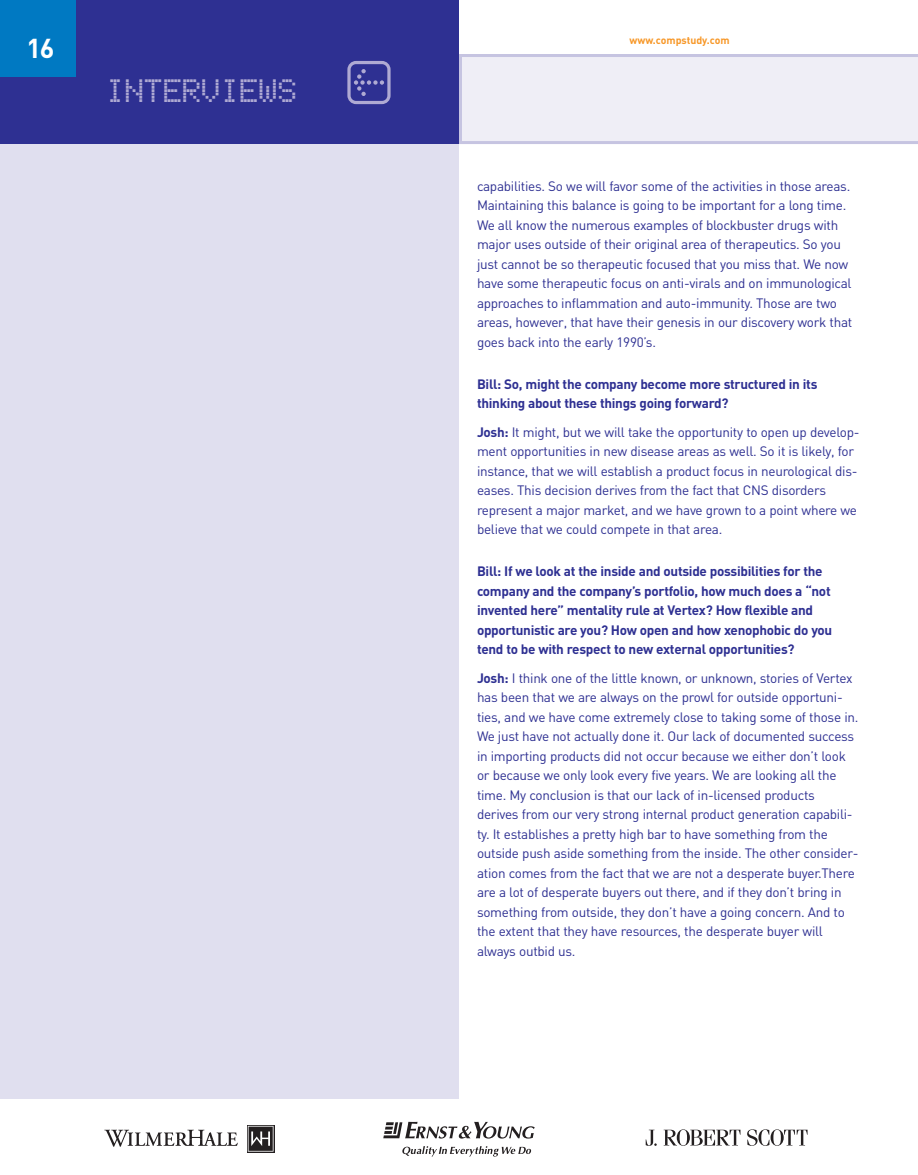
<style>
.page{position:relative;width:918px;height:1175px;background:#fff}
.page>*{position:absolute;margin:0;border:0;box-sizing:border-box;transform-origin:0 0}
.t1{font:36px "Bubbledot ICG Fine Pos";letter-spacing:-.02em;color:#afaad3}
.t2{font:700 27px "DIN";color:#fff}
.t3{font:13.5px/19.5px "DIN";letter-spacing:-.02em;color:#2e3092}
.t4{font:700 13.5px/19.5px "DIN";letter-spacing:-.02em;color:#2e3092}
.t5{font:700 10.5px "DIN";color:#f79727}
.s1{font-family:"Button Bonus Rounded Positive";font-size:54px}
.s2{font-weight:700}
</style>
<div class="page">
<svg style="left:459px;top:54px;width:459px;height:90px;background:#eceaf4"></svg>
<div style="left:0;top:18px;width:459px;height:1080px;background:#e0dfef"></div>
<div style="left:0;top:0;width:459px;height:144px;background:#2e3092"></div>
<div style="left:0;top:0;width:76px;height:76px;background:#0079c2"></div>
<svg style="left:646px;top:1129px;width:11px;height:16px"></svg>
<svg style="left:664px;top:1129px;width:76px;height:16px"></svg>
<svg style="left:747px;top:1129px;width:61px;height:16px"></svg>
<svg style="left:402px;top:1146px;width:129px;height:10px"></svg>
<svg style="left:383px;top:1121px;width:152px;height:17px"></svg>
<svg style="left:104px;top:1129px;width:134px;height:17px"></svg>
<svg style="left:247px;top:1125px;width:27px;height:27px"></svg>
<svg style="left:248px;top:1125px;width:26px;height:26px"></svg>
<h2 class="t2" style="left:27px;top:33px;width:29px">16</h2>
<p class="t5" style="left:629px;top:35px;width:102px">www.compstudy.com</p>
<h1 class="t1" style="left:105px;top:68px;width:292px">INTERVIEWS <span class="s1">B</span></h1>
<p class="t3" style="left:477px;top:176px;width:377px">capabilities. So we will favor some of the activities in those areas.<br>Maintaining this balance is going to be important for a long time.<br>We all know the numerous examples of blockbuster drugs with major uses outside of their original area of therapeutics. So you just cannot be so therapeutic focused that you miss that. We now have some therapeutic focus on anti-virals and on immunological approaches to inflammation and auto-immunity. Those are two areas, however, that have their genesis in our discovery work that goes back into the early 1990’s.</p>
<p class="t4" style="left:477px;top:374px;width:342px">Bill: So, might the company become more structured in its thinking about these things going forward?</p>
<p class="t3" style="left:477px;top:422px;width:384px"><span class="s2">Josh:</span> It might, but we will take the opportunity to open up develop&shy;ment opportunities in new disease areas as well. So it is likely, for instance, that we will establish a product focus in neurological dis&shy;eases. This decision derives from the fact that CNS disorders represent a major market, and we have grown to a point where we believe that we could compete in that area.</p>
<p class="t4" style="left:477px;top:562px;width:357px">Bill: If we look at the inside and outside possibilities for the company and the company’s portfolio, how much does a “not invented here” mentality rule at Vertex? How flexible and opportunistic are you? How open and how xenophobic do you tend to be with respect to new external opportunities?</p>
<p class="t3" style="left:477px;top:668px;width:383px"><span class="s2">Josh:</span> I think one of the little known, or unknown, stories of Vertex has been that we are always on the prowl for outside opportuni&shy;ties, and we have come extremely close to taking some of those in.<br>We just have not actually done it. Our lack of documented success in importing products did not occur because we either don’t look or because we only look every five years. We are looking all the time. My conclusion is that our lack of in-licensed products derives from our very strong internal product generation capabili&shy;ty. It establishes a pretty high bar to have something from the outside push aside something from the inside. The other consider&shy;ation comes from the fact that we are not a desperate buyer.There are a lot of desperate buyers out there, and if they don’t bring in something from outside, they don’t have a going concern. And to the extent that they have resources, the desperate buyer will always outbid us.</p>
</div>
